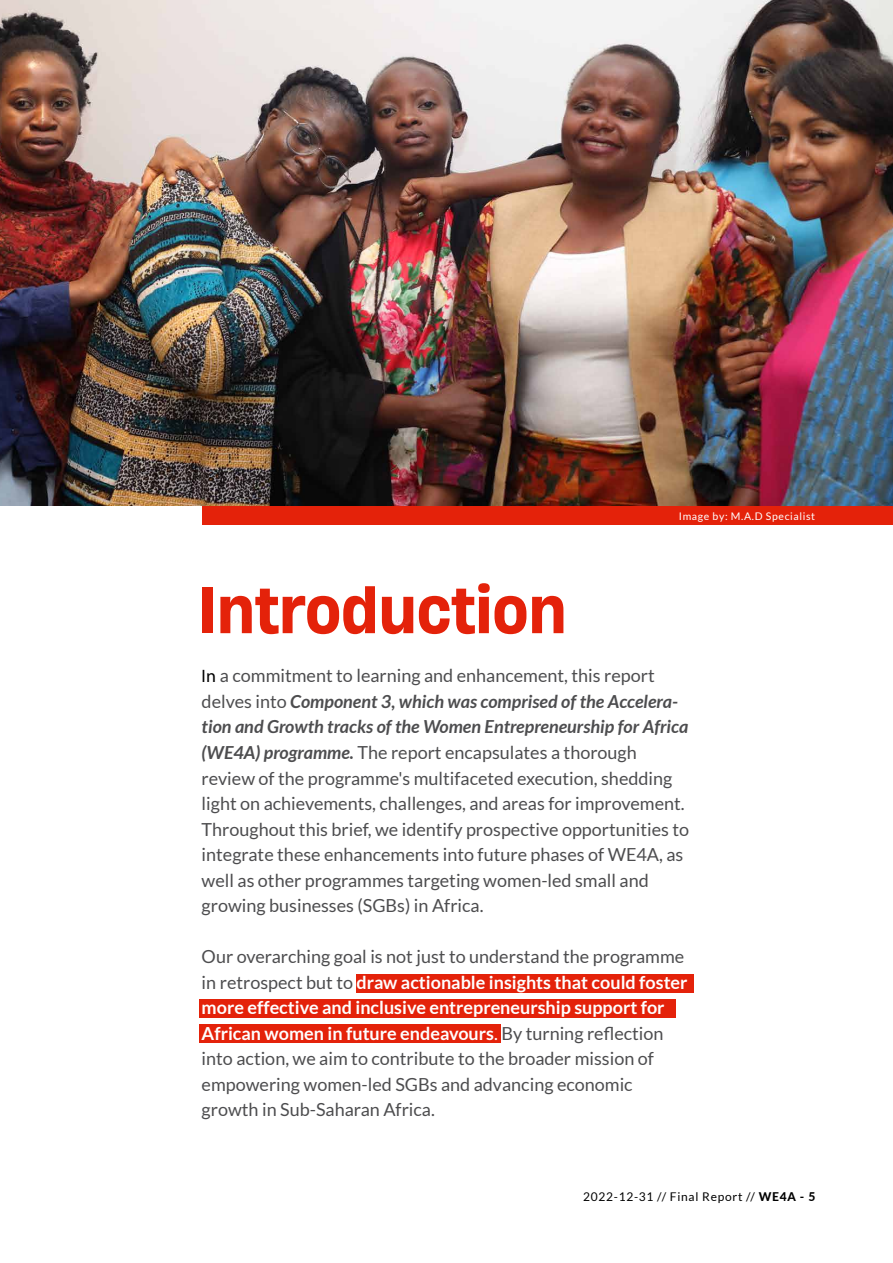
<style>
.page{position:relative;width:893px;height:1263px;background:#fff}
.page>*{position:absolute;margin:0;border:0;box-sizing:border-box;transform-origin:0 0}
.t1{font:500 61.35px "Heading Now 65";color:#e4220a}
.t2{font:18px/25.5px "Lato";color:#4d4d4f}
.t3{font:12px "Lato";letter-spacing:.06em;color:#000}
.t4{font:10.5px "Lato";letter-spacing:.06em;color:#fff}
.s1{font-family:"Myriad Pro";color:#000}
.s2{font-weight:700;font-style:italic}
.s3{font-weight:700;color:#fff}
.s4{color:#fff}
.s5{font-weight:800}
</style>
<div class="page">
<div style="left:202px;top:354px;width:691px;height:170px;background:#e4220a"></div>
<div style="left:356px;top:974px;width:338px;height:19px;background:#e4220a"></div>
<div style="left:199px;top:999px;width:476px;height:18px;background:#e4220a"></div>
<div style="left:199px;top:1024px;width:301px;height:18px;background:#e4220a"></div>
<img style="left:0;top:0;width:893px;height:505px">
<h1 class="t1" style="left:198px;top:565px;width:370px">Introduction</h1>
<p class="t4" style="left:679px;top:509px;width:138px">Image by: M.A.D Specialist</p>
<p class="t2" style="left:202px;top:663px;width:489px"><span class="s1">In</span> a commitment to learning and enhancement, this report delves into <span class="s2">Component 3, which was comprised of the Accelera&shy;tion and Growth tracks of the Women Entrepreneurship for Africa (WE4A) programme.</span> The report encapsulates a thorough review of the programme's multifaceted execution, shedding light on achievements, challenges, and areas for improvement.<br>Throughout this brief, we identify prospective opportunities to integrate these enhancements into future phases of WE4A, as well as other programmes targeting women-led small and growing businesses (SGBs) in Africa.</p>
<p class="t2" style="left:202px;top:943px;width:487px">Our overarching goal is not just to understand the programme in retrospect but to <span class="s3">draw actionable insights that could foster more effective and inclusive entrepreneurship support for African women in future endeavours</span><span class="s4">.</span> By turning reflection into action, we aim to contribute to the broader mission of empowering women-led SGBs and advancing economic growth in Sub-Saharan Africa.</p>
<p class="t3" style="left:583px;top:1189px;width:234px">2022-12-31 // Final Report // <span class="s5">WE4A - 5</span></p>
</div>
